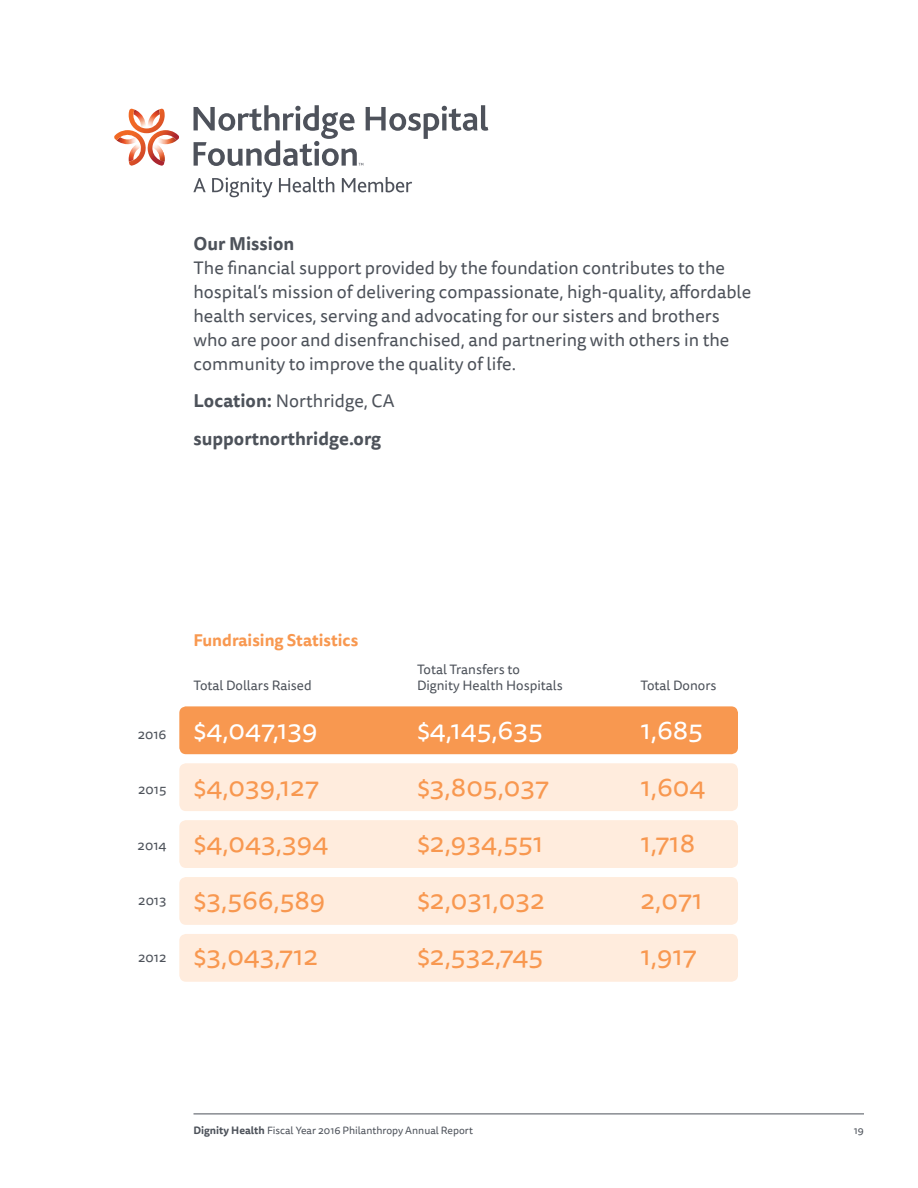
<style>
.page{position:relative;width:918px;height:1188px;background:#fff}
.page>*{position:absolute;margin:0;border:0;box-sizing:border-box;transform-origin:0 0}
.t1{font:27px "Tisa Sans Pro";color:#f89850}
.t2{font:27px "Tisa Sans Pro";color:#fff}
.t3{font:18px/24px "Tisa Sans Pro";color:#4d525a}
.t4{font:700 18px/37.5px "Tisa Sans Pro";color:#4d525a}
.t5{font:700 16.5px "Tisa Sans Pro";color:#f89850}
.t6{font:13.5px "Tisa Sans Pro";color:#4d525a}
.t7{font:10.5px "Tisa Sans Pro";color:#4d525a}
.s1{font-weight:400}
.s2{font-weight:700}
</style>
<div class="page">
<hr style="left:194px;top:1114px;width:670px;height:1px;background:#4d525a">
<div style="left:179px;top:763px;width:559px;height:48px;background:#ffecdd;border-radius:7px"></div>
<div style="left:179px;top:706px;width:559px;height:48px;background:#f89850;border-radius:7px"></div>
<div style="left:179px;top:820px;width:559px;height:48px;background:#ffecdd;border-radius:7px"></div>
<div style="left:179px;top:877px;width:559px;height:48px;background:#ffecdd;border-radius:7px"></div>
<div style="left:179px;top:934px;width:559px;height:48px;background:#ffecdd;border-radius:7px"></div>
<svg style="left:194px;top:105px;width:294px;height:61px"></svg>
<svg style="left:193px;top:178px;width:13px;height:14px"></svg>
<svg style="left:212px;top:178px;width:61px;height:19px"></svg>
<svg style="left:279px;top:177px;width:55px;height:15px"></svg>
<svg style="left:342px;top:177px;width:70px;height:15px"></svg>
<svg style="left:114px;top:109px;width:65px;height:57px"></svg>
<img style="left:155px;top:140px;width:22px;height:4px">
<img style="left:155px;top:137px;width:22px;height:3px">
<p class="t4" style="left:194px;top:225px;width:102px">Our Mission</p>
<p class="t3" style="left:194px;top:256px;width:559px">The financial support provided by the foundation contributes to the hospital’s mission of delivering compassionate, high-quality, affordable health services, serving and advocating for our sisters and brothers who are poor and disenfranchised, and partnering with others in the community to improve the quality of life.</p>
<p class="t4" style="left:194px;top:382px;width:203px">Location: <span class="s1">Northridge, CA </span>supportnorthridge.org</p>
<p class="t6" style="left:138px;top:725px;width:30px">2016</p>
<p class="t6" style="left:138px;top:780px;width:30px">2015</p>
<p class="t6" style="left:138px;top:836px;width:30px">2014</p>
<p class="t6" style="left:138px;top:891px;width:30px">2013</p>
<p class="t6" style="left:138px;top:948px;width:30px">2012</p>
<p class="t5" style="left:194px;top:628px;width:166px">Fundraising Statistics</p>
<p class="t6" style="left:417px;top:660px;width:104px">Total Transfers to</p>
<p class="t6" style="left:194px;top:676px;width:120px">Total Dollars Raised</p>
<p class="t6" style="left:417px;top:676px;width:147px">Dignity Health Hospitals</p>
<p class="t6" style="left:641px;top:676px;width:78px">Total Donors</p>
<h1 class="t2" style="left:194px;top:712px;width:126px">$4,047,139</h1>
<h1 class="t2" style="left:417px;top:712px;width:127px">$4,145,635</h1>
<h1 class="t2" style="left:641px;top:712px;width:64px">1,685</h1>
<h1 class="t1" style="left:194px;top:768px;width:127px">$4,039,127</h1>
<h1 class="t1" style="left:417px;top:768px;width:134px">$3,805,037</h1>
<h1 class="t1" style="left:641px;top:768px;width:66px">1,604</h1>
<h1 class="t1" style="left:194px;top:825px;width:136px">$4,043,394</h1>
<h1 class="t1" style="left:417px;top:825px;width:128px">$2,934,551</h1>
<h1 class="t1" style="left:641px;top:825px;width:56px">1,718</h1>
<h1 class="t1" style="left:194px;top:881px;width:134px">$3,566,589</h1>
<h1 class="t1" style="left:417px;top:881px;width:129px">$2,031,032</h1>
<h1 class="t1" style="left:641px;top:881px;width:63px">2,071</h1>
<h1 class="t1" style="left:194px;top:938px;width:126px">$3,043,712</h1>
<h1 class="t1" style="left:417px;top:938px;width:128px">$2,532,745</h1>
<h1 class="t1" style="left:641px;top:938px;width:58px">1,917</h1>
<p class="t7" style="left:194px;top:1123px;width:281px"><span class="s2">Dignity Health</span> Fiscal Year 2016 Philanthropy Annual Report</p>
<p class="t7" style="left:854px;top:1123px;width:12px">19</p>
</div>
